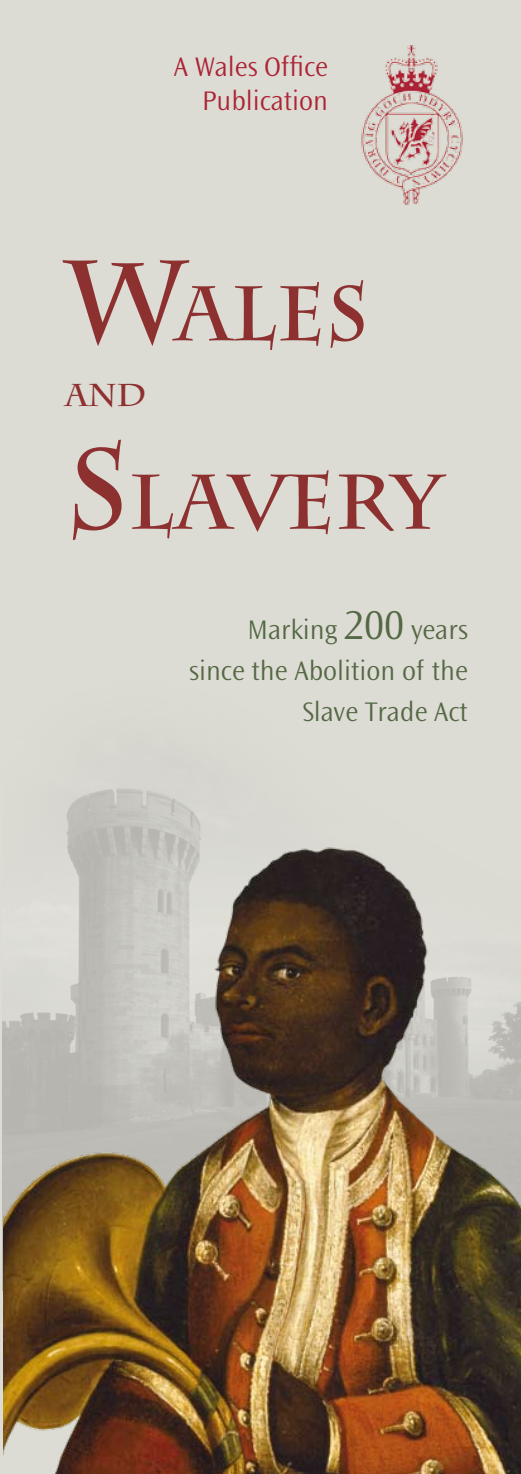
<style>
.page{position:relative;width:521px;height:1474px;background:#fff}
.page>*{position:absolute;margin:0;border:0;box-sizing:border-box;transform-origin:0 0}
.t1{font:700 77px "Charlemagne Std";color:#8d3030}
.t2{font:700 31.5px "Charlemagne Std";color:#8d3030}
.t3{font:300 28px/40.6px "Ocean Sans Std";color:#546845;text-align:right}
.t4{font:300 28px/33.6px "Ocean Sans Std";color:#ac2435;text-align:right}
.s1{font-size:113.75px}
.s2{font-size:42px}
</style>
<div class="page">
<div style="left:0;top:0;width:521px;height:1473px;background:#dddcd4"></div>
<img style="left:361px;top:45px;width:102px;height:160px">
<img style="left:2px;top:788px;width:192px;height:502px">
<img style="left:3px;top:813px;width:518px;height:660px">
<p class="t4" style="left:174px;top:50px;width:156px">A Wales Office<br>Publication</p>
<h1 class="t1" style="left:66px;top:269px;width:304px"><span class="s1">W</span>ALES</h1>
<p class="t2" style="left:66px;top:377px;width:82px">AND</p>
<h1 class="t1" style="left:66px;top:457px;width:377px"><span class="s1">S</span>LAVERY</h1>
<p class="t3" style="left:189px;top:610px;width:280px">Marking <span class="s2">200</span> years since the Abolition of the<br>Slave Trade Act</p>
</div>
